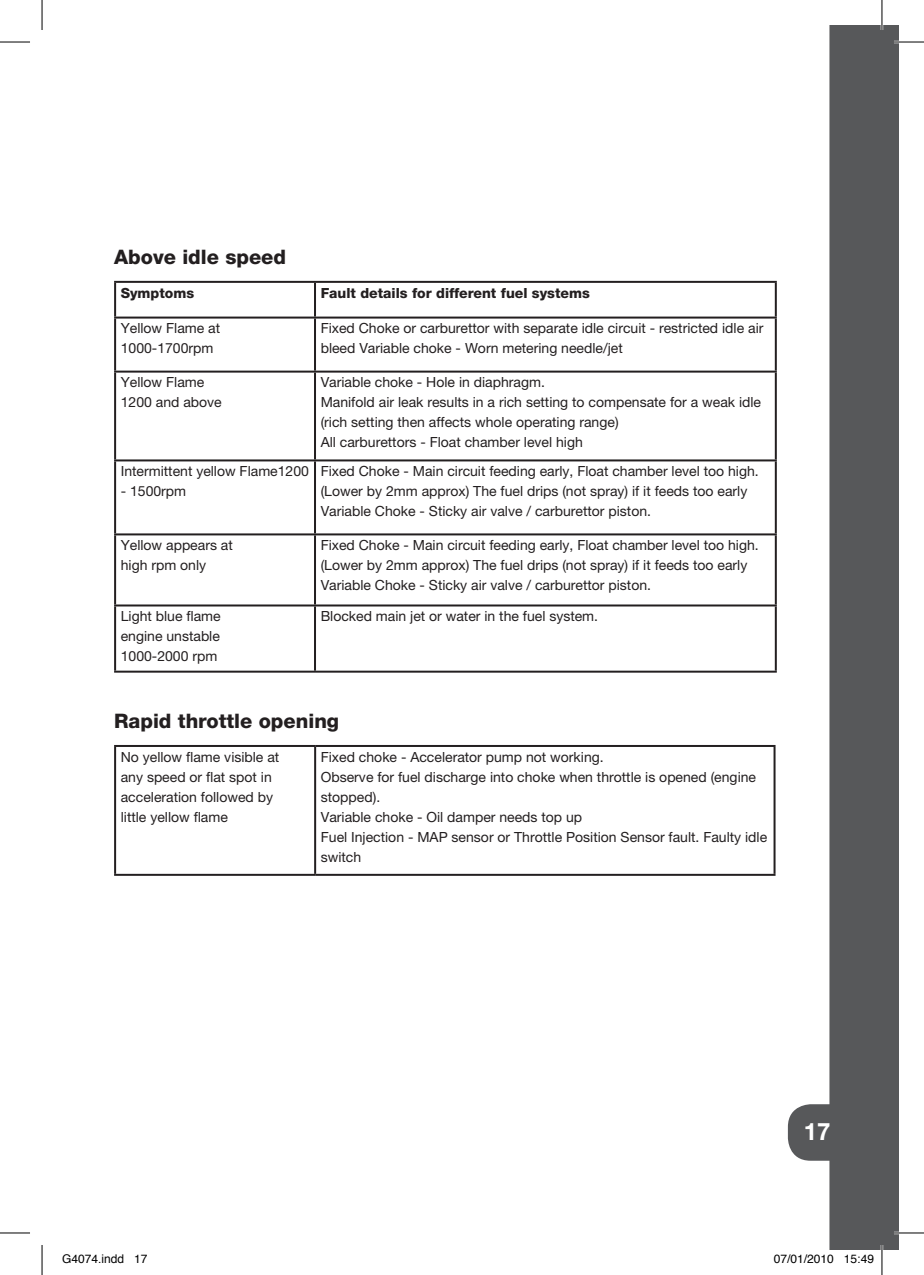
<style>
.page{position:relative;width:924px;height:1275px;background:#fff}
.page>*{position:absolute;margin:0;border:0;box-sizing:border-box;transform-origin:0 0}
.t1{font:700 24px "Helvetica Neue LT Pro";color:#fff}
.t2{font:800 20px "Helvetica Neue LT Pro";color:#231f20}
.t3{font:14px/20px "Helvetica Neue LT Pro";color:#231f20}
.t4{font:800 14px "Helvetica Neue LT Pro";color:#231f20}
.t5{font:12px "Helvetica";color:#000}
</style>
<div class="page">
<svg style="left:787px;top:25px;width:111px;height:1225px;fill:#57585a"></svg>
<svg style="left:116px;top:283px;width:658px;height:387px"></svg>
<hr style="left:114px;top:281px;width:201px;height:2px;background:#231f20">
<hr style="left:114px;top:283px;width:2px;height:33px;background:#231f20">
<hr style="left:315px;top:281px;width:461px;height:2px;background:#231f20">
<hr style="left:314px;top:283px;width:2px;height:33px;background:#231f20">
<hr style="left:774px;top:283px;width:2px;height:33px;background:#231f20">
<hr style="left:114px;top:316px;width:201px;height:2px;background:#231f20">
<hr style="left:114px;top:318px;width:2px;height:52px;background:#231f20">
<hr style="left:315px;top:316px;width:461px;height:2px;background:#231f20">
<hr style="left:314px;top:318px;width:2px;height:52px;background:#231f20">
<hr style="left:774px;top:318px;width:2px;height:52px;background:#231f20">
<hr style="left:114px;top:370px;width:201px;height:2px;background:#231f20">
<hr style="left:114px;top:372px;width:2px;height:87px;background:#231f20">
<hr style="left:315px;top:370px;width:461px;height:2px;background:#231f20">
<hr style="left:314px;top:372px;width:2px;height:87px;background:#231f20">
<hr style="left:774px;top:372px;width:2px;height:87px;background:#231f20">
<hr style="left:114px;top:459px;width:201px;height:2px;background:#231f20">
<hr style="left:114px;top:461px;width:2px;height:72px;background:#231f20">
<hr style="left:315px;top:459px;width:461px;height:2px;background:#231f20">
<hr style="left:314px;top:461px;width:2px;height:72px;background:#231f20">
<hr style="left:774px;top:461px;width:2px;height:72px;background:#231f20">
<hr style="left:114px;top:533px;width:201px;height:2px;background:#231f20">
<hr style="left:114px;top:535px;width:2px;height:69px;background:#231f20">
<hr style="left:315px;top:533px;width:461px;height:2px;background:#231f20">
<hr style="left:314px;top:535px;width:2px;height:69px;background:#231f20">
<hr style="left:774px;top:535px;width:2px;height:69px;background:#231f20">
<hr style="left:114px;top:604px;width:201px;height:2px;background:#231f20">
<hr style="left:114px;top:606px;width:2px;height:64px;background:#231f20">
<hr style="left:315px;top:604px;width:461px;height:2px;background:#231f20">
<hr style="left:314px;top:606px;width:2px;height:64px;background:#231f20">
<hr style="left:774px;top:606px;width:2px;height:64px;background:#231f20">
<hr style="left:114px;top:670px;width:201px;height:2px;background:#231f20">
<hr style="left:315px;top:670px;width:461px;height:2px;background:#231f20">
<div style="left:114px;top:745px;width:695px;height:261px;background:#fff"></div>
<svg style="left:116px;top:747px;width:657px;height:127px"></svg>
<hr style="left:114px;top:745px;width:201px;height:2px;background:#231f20">
<hr style="left:114px;top:747px;width:2px;height:127px;background:#231f20">
<hr style="left:315px;top:745px;width:460px;height:2px;background:#231f20">
<hr style="left:314px;top:747px;width:2px;height:127px;background:#231f20">
<hr style="left:773px;top:747px;width:2px;height:127px;background:#231f20">
<hr style="left:114px;top:874px;width:201px;height:2px;background:#231f20">
<hr style="left:315px;top:874px;width:460px;height:2px;background:#231f20">
<hr style="left:893px;top:41px;width:30px;height:2px;background:#fff">
<hr style="left:893px;top:1231px;width:30px;height:3px;background:#fff">
<hr style="left:880px;top:0;width:2px;height:30px;background:#fff">
<hr style="left:880px;top:1245px;width:2px;height:30px;background:#fff">
<hr style="left:0;top:42px;width:30px;height:1px;background:#000">
<hr style="left:893px;top:42px;width:30px;height:1px;background:#000">
<hr style="left:0;top:1232px;width:30px;height:1px;background:#000">
<hr style="left:893px;top:1232px;width:30px;height:1px;background:#000">
<hr style="left:42px;top:0;width:1px;height:30px;background:#000">
<hr style="left:42px;top:1245px;width:1px;height:30px;background:#000">
<hr style="left:881px;top:0;width:1px;height:30px;background:#000">
<hr style="left:881px;top:1245px;width:1px;height:30px;background:#000">
<h2 class="t2" style="left:114px;top:245px;width:173px">Above idle speed</h2>
<p class="t4" style="left:121px;top:284px;width:75px">Symptoms</p>
<p class="t4" style="left:320px;top:284px;width:270px">Fault details for different fuel systems</p>
<p class="t3" style="left:121px;top:318px;width:101px">Yellow Flame at<br>1000-1700rpm</p>
<p class="t3" style="left:320px;top:318px;width:444px">Fixed Choke or carburettor with separate idle circuit - restricted idle air bleed Variable choke - Worn metering needle/jet</p>
<p class="t3" style="left:121px;top:372px;width:102px">Yellow Flame<br>1200 and above</p>
<p class="t3" style="left:320px;top:372px;width:442px">Variable choke - Hole in diaphragm.<br>Manifold air leak results in a rich setting to compensate for a weak idle (rich setting then affects whole operating range)<br>All carburettors - Float chamber level high</p>
<p class="t3" style="left:121px;top:461px;width:190px">Intermittent yellow Flame1200</p>
<p class="t3" style="left:121px;top:481px;width:67px">- 1500rpm</p>
<p class="t3" style="left:320px;top:461px;width:439px">Fixed Choke - Main circuit feeding early, Float chamber level too high. (Lower by 2mm approx) The fuel drips (not spray) if it feeds too early<br>Variable Choke - Sticky air valve / carburettor piston.</p>
<p class="t3" style="left:121px;top:535px;width:113px">Yellow appears at high rpm only</p>
<p class="t3" style="left:320px;top:535px;width:439px">Fixed Choke - Main circuit feeding early, Float chamber level too high. (Lower by 2mm approx) The fuel drips (not spray) if it feeds too early<br>Variable Choke - Sticky air valve / carburettor piston.</p>
<p class="t3" style="left:121px;top:606px;width:101px;text-align:justify">Light blue flame engine unstable 1000-2000 rpm</p>
<p class="t3" style="left:320px;top:606px;width:279px">Blocked main jet or water in the fuel system.</p>
<h2 class="t2" style="left:114px;top:709px;width:226px">Rapid throttle opening</h2>
<p class="t3" style="left:121px;top:746px;width:160px">No yellow flame visible at any speed or flat spot in acceleration followed by little yellow flame</p>
<p class="t3" style="left:321px;top:746px;width:447px">Fixed choke - Accelerator pump not working.<br>Observe for fuel discharge into choke when throttle is opened (engine stopped).<br>Variable choke - Oil damper needs top up<br>Fuel Injection - MAP sensor or Throttle Position Sensor fault. Faulty idle switch</p>
<h1 class="t1" style="left:803px;top:1116px;width:28px">17</h1>
<p class="t5" style="left:62px;top:1248px;width:87px">G4074.indd 17</p>
<p class="t5" style="left:773px;top:1248px;width:102px">07/01/2010 15:49</p>
</div>
